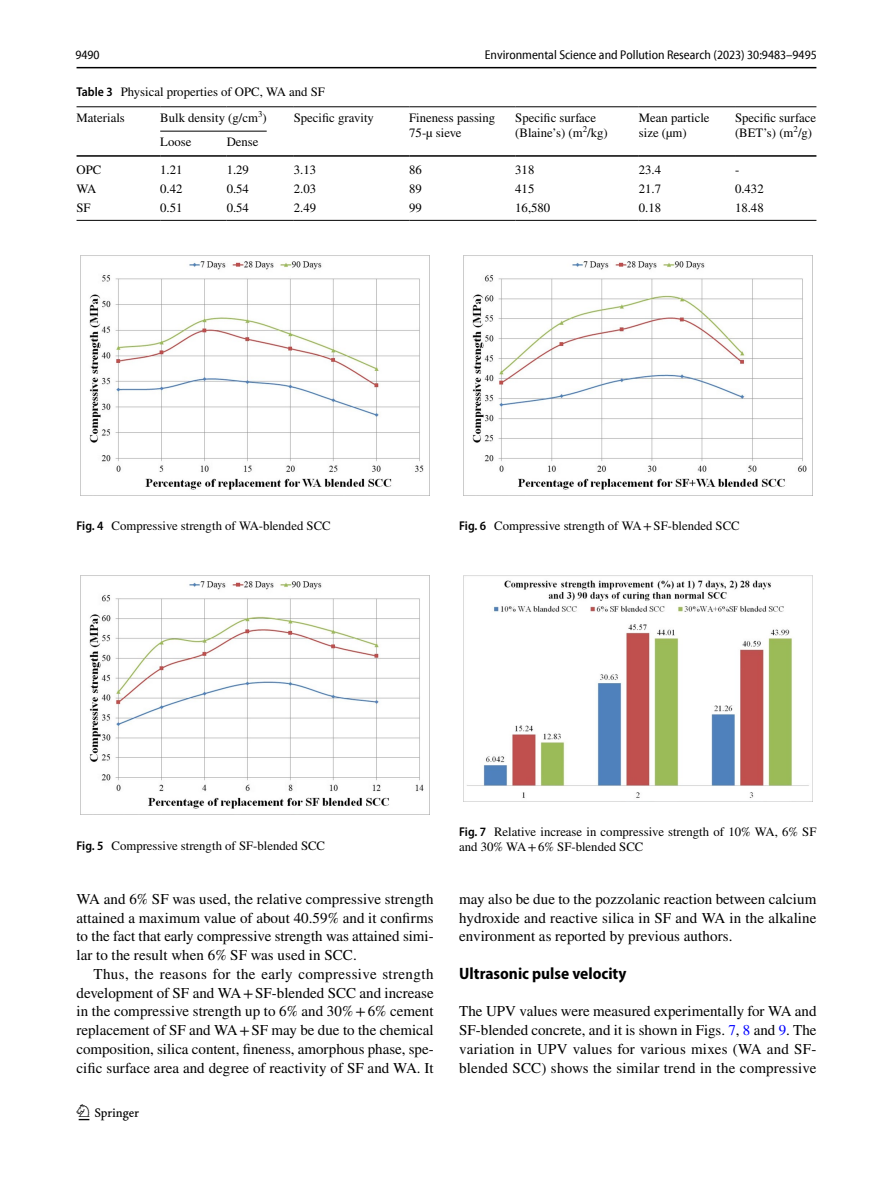
<style>
.page{position:relative;width:893px;height:1187px;background:#fff}
.page>*{position:absolute;margin:0;border:0;box-sizing:border-box;transform-origin:0 0}
.t1{font:22.5px "Springnew Regular 2";color:#000}
.t2{font:700 semi-condensed 16.5px "Myriad Pro";color:#000}
.t3{font:15px/18.8px "STIX";letter-spacing:.005em;color:#000;text-align:justify}
.t4{font:12.75px/15px "STIX";color:#000}
.t5{font:semi-condensed 12.75px "Myriad Pro Unic";color:#000}
.s1{font-family:"Myriad Pro";font-weight:600;font-stretch:semi-condensed}
.s2{color:#00f}
</style>
<div class="page">
<hr style="left:77px;top:67px;width:739px;height:1px;background:#000">
<hr style="left:77px;top:106px;width:83px;height:1px;background:#000">
<hr style="left:77px;top:155px;width:83px;height:2px;background:#000">
<hr style="left:160px;top:106px;width:67px;height:1px;background:#000">
<hr style="left:227px;top:106px;width:67px;height:1px;background:#000">
<hr style="left:294px;top:106px;width:115px;height:1px;background:#000">
<hr style="left:294px;top:155px;width:115px;height:2px;background:#000">
<hr style="left:409px;top:106px;width:106px;height:1px;background:#000">
<hr style="left:409px;top:155px;width:106px;height:2px;background:#000">
<hr style="left:515px;top:106px;width:124px;height:1px;background:#000">
<hr style="left:515px;top:155px;width:124px;height:2px;background:#000">
<hr style="left:639px;top:106px;width:96px;height:1px;background:#000">
<hr style="left:639px;top:155px;width:96px;height:2px;background:#000">
<hr style="left:735px;top:106px;width:81px;height:1px;background:#000">
<hr style="left:735px;top:155px;width:81px;height:2px;background:#000">
<hr style="left:160px;top:155px;width:67px;height:2px;background:#000">
<hr style="left:227px;top:155px;width:67px;height:2px;background:#000">
<hr style="left:77px;top:220px;width:83px;height:1px;background:#000">
<hr style="left:160px;top:220px;width:67px;height:1px;background:#000">
<hr style="left:227px;top:220px;width:67px;height:1px;background:#000">
<hr style="left:294px;top:220px;width:115px;height:1px;background:#000">
<hr style="left:409px;top:220px;width:106px;height:1px;background:#000">
<hr style="left:515px;top:220px;width:124px;height:1px;background:#000">
<hr style="left:639px;top:220px;width:96px;height:1px;background:#000">
<hr style="left:735px;top:220px;width:81px;height:1px;background:#000">
<hr style="left:160px;top:131px;width:107px;height:1px;background:#000">
<img style="left:81px;top:256px;width:348px;height:239px">
<img style="left:81px;top:575px;width:348px;height:239px">
<div style="left:459px;top:256px;width:357px;height:239px;background:linear-gradient(to bottom,#fff,#fff)"></div>
<img style="left:463px;top:256px;width:349px;height:239px">
<div style="left:459px;top:575px;width:357px;height:226px;background:linear-gradient(to bottom,#fff,#fff)"></div>
<img style="left:463px;top:575px;width:349px;height:226px">
<p class="t5" style="left:75px;top:50px;width:26px">9490</p>
<p class="t5" style="left:485px;top:50px;width:333px">Environmental Science and Pollution Research (2023) 30:9483–9495</p>
<p class="t4" style="left:77px;top:80px;width:250px;line-height:25.5px"><span class="s1">Table 3</span> Physical properties of OPC, WA and SF<br>Materials</p>
<p class="t4" style="left:160px;top:111px;width:108px">Bulk density (g/cm<sup>3</sup>)</p>
<p class="t4" style="left:294px;top:111px;width:82px">Specific gravity</p>
<p class="t4" style="left:409px;top:111px;width:87px">Fineness passing<br>75-µ sieve</p>
<p class="t4" style="left:515px;top:111px;width:94px">Specific surface (Blaine’s) (m<sup>2</sup>/kg)</p>
<p class="t4" style="left:639px;top:111px;width:72px">Mean particle size (µm)</p>
<p class="t4" style="left:735px;top:111px;width:83px">Specific surface (BET’s) (m<sup>2</sup>/g)</p>
<p class="t4" style="left:160px;top:135px;width:33px">Loose</p>
<p class="t4" style="left:227px;top:135px;width:33px">Dense</p>
<p class="t4" style="left:77px;top:163px;width:26px">OPC</p>
<p class="t4" style="left:160px;top:163px;width:24px">1.21</p>
<p class="t4" style="left:227px;top:163px;width:24px">1.29</p>
<p class="t4" style="left:294px;top:163px;width:24px">3.13</p>
<p class="t4" style="left:409px;top:163px;width:14px">86</p>
<p class="t4" style="left:515px;top:163px;width:21px">318</p>
<p class="t4" style="left:639px;top:163px;width:24px">23.4</p>
<p class="t4" style="left:735px;top:163px;width:6px">-</p>
<p class="t4" style="left:77px;top:182px;width:21px">WA</p>
<p class="t4" style="left:160px;top:182px;width:24px">0.42</p>
<p class="t4" style="left:227px;top:182px;width:24px">0.54</p>
<p class="t4" style="left:294px;top:182px;width:24px">2.03</p>
<p class="t4" style="left:409px;top:182px;width:14px">89</p>
<p class="t4" style="left:515px;top:182px;width:21px">415</p>
<p class="t4" style="left:639px;top:182px;width:24px">21.7</p>
<p class="t4" style="left:735px;top:182px;width:30px">0.432</p>
<p class="t4" style="left:77px;top:201px;width:16px">SF</p>
<p class="t4" style="left:160px;top:201px;width:24px">0.51</p>
<p class="t4" style="left:227px;top:201px;width:24px">0.54</p>
<p class="t4" style="left:294px;top:201px;width:24px">2.49</p>
<p class="t4" style="left:409px;top:201px;width:14px">99</p>
<p class="t4" style="left:515px;top:201px;width:37px">16,580</p>
<p class="t4" style="left:639px;top:201px;width:24px">0.18</p>
<p class="t4" style="left:735px;top:201px;width:30px">18.48</p>
<p class="t4" style="left:77px;top:519px;width:256px"><span class="s1">Fig. 4</span> Compressive strength of WA-blended SCC</p>
<p class="t4" style="left:459px;top:519px;width:282px"><span class="s1">Fig. 6</span> Compressive strength of WA+SF-blended SCC</p>
<p class="t4" style="left:77px;top:838px;width:250px"><span class="s1">Fig. 5</span> Compressive strength of SF-blended SCC</p>
<p class="t3" style="left:77px;top:890px;width:359px">WA and 6% SF was used, the relative compressive strength attained a maximum value of about 40.59% and it confirms to the fact that early compressive strength was attained simi&shy;lar to the result when 6% SF was used in SCC.</p>
<p class="t3" style="left:77px;top:965px;width:359px;text-indent:17px">Thus, the reasons for the early compressive strength development of SF and WA+SF-blended SCC and increase in the compressive strength up to 6% and 30%+6% cement replacement of SF and WA+SF may be due to the chemical composition, silica content, fineness, amorphous phase, spe&shy;cific surface area and degree of reactivity of SF and WA. It</p>
<h1 class="t1" style="left:79px;top:1104px;width:62px">1 3</h1>
<p class="t4" style="left:459px;top:825px;width:359px"><span class="s1">Fig. 7</span> Relative increase in compressive strength of 10% WA, 6% SF and 30% WA+6% SF-blended SCC</p>
<p class="t3" style="left:459px;top:890px;width:359px">may also be due to the pozzolanic reaction between calcium hydroxide and reactive silica in SF and WA in the alkaline environment as reported by previous authors.</p>
<p class="t2" style="left:459px;top:964px;width:169px">Ultrasonic pulse velocity</p>
<p class="t3" style="left:459px;top:1002px;width:359px">The UPV values were measured experimentally for WA and SF-blended concrete, and it is shown in Figs. <span class="s2">7</span>, <span class="s2">8</span> and <span class="s2">9</span>. The variation in UPV values for various mixes (WA and SF&shy;blended SCC) shows the similar trend in the compressive</p>
</div>
